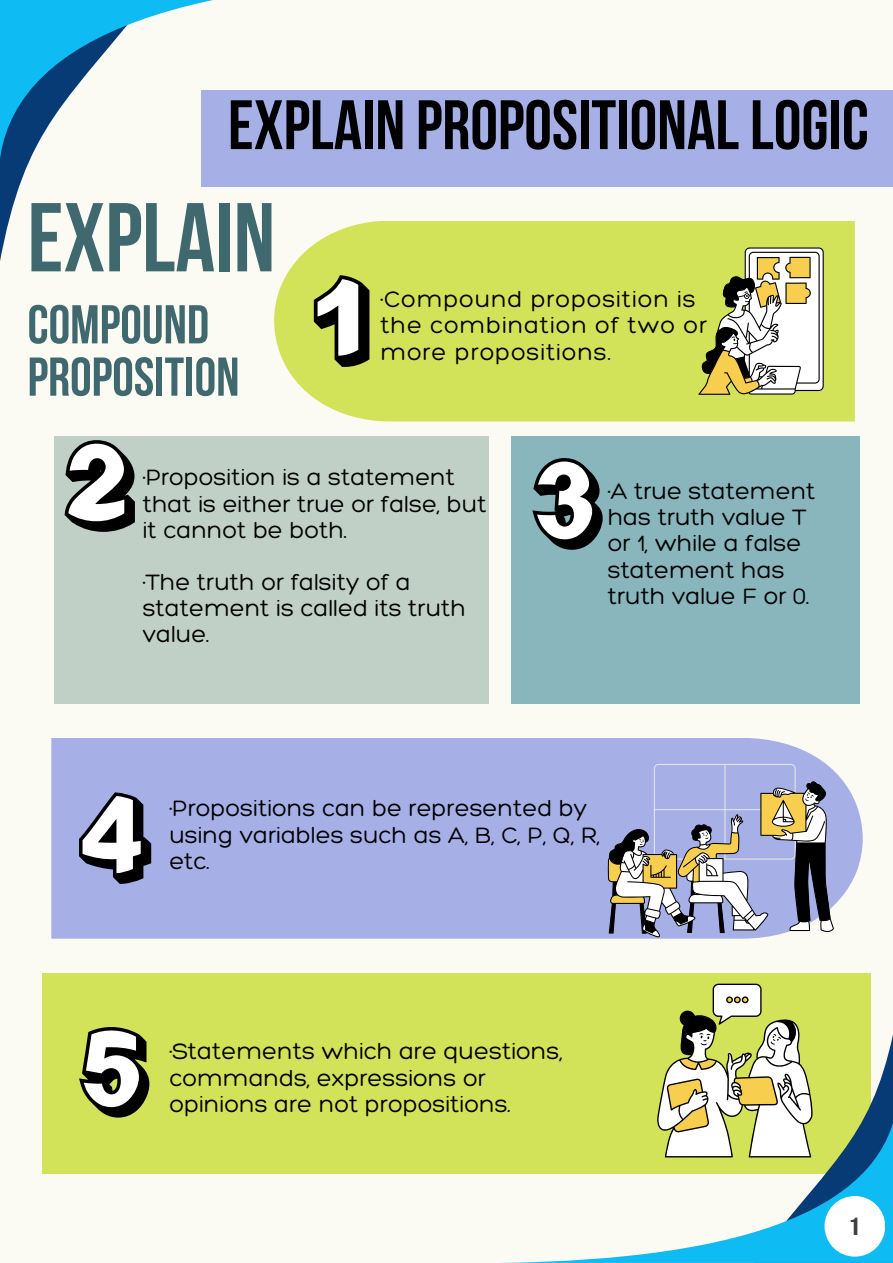
<style>
.page{position:relative;width:893px;height:1263px;background:#fbfbf3}
.page>*{position:absolute;margin:0;border:0;box-sizing:border-box;transform-origin:0 0}
.t1{font:97.5px "Bebas Neue Cyrillic";color:#3f686f}
.t2{font:69.75px "Bebas Neue Cyrillic";color:#000}
.t3{font:54.53px/52.3px "Bebas Neue Cyrillic";color:#3f686f}
.t4{font:300 24.15px/26.4px "Hero";color:#000}
.t5{font:300 24.15px/26.4px "Hero";letter-spacing:.035em;color:#000}
.t6{font:700 24px "Public Sans";color:#404040}
</style>
<div class="page">
<div style="left:43px;top:973px;width:828px;height:201px;background:#d3e359"></div>
<div style="left:202px;top:90px;width:691px;height:96px;background:#a6b0e6"></div>
<div style="left:51px;top:738px;width:811px;height:201px;background:#a6b0e6"></div>
<div style="left:274px;top:221px;width:581px;height:200px;background:#d3e359"></div>
<div style="left:55px;top:436px;width:434px;height:268px;background:#c0d0c7"></div>
<div style="left:511px;top:436px;width:348px;height:268px;background:#89b5bd"></div>
<svg style="left:314px;top:275px;width:55px;height:92px"></svg>
<svg style="left:65px;top:440px;width:70px;height:92px"></svg>
<svg style="left:532px;top:458px;width:70px;height:92px"></svg>
<svg style="left:79px;top:792px;width:73px;height:92px"></svg>
<svg style="left:79px;top:1027px;width:70px;height:90px"></svg>
<svg style="left:608px;top:764px;width:226px;height:173px;background:#a0a3b8"></svg>
<svg style="left:698px;top:247px;width:125px;height:148px"></svg>
<svg style="left:0;top:167px;width:27px;height:94px"></svg>
<svg style="left:0;top:0;width:213px;height:167px"></svg>
<svg style="left:660px;top:984px;width:233px;height:113px"></svg>
<svg style="left:501px;top:1097px;width:392px;height:166px"></svg>
<div style="left:824px;top:1196px;width:61px;height:60px;background:#fff;border-radius:50%"></div>
<h1 class="t2" style="left:228px;top:97px;width:642px">EXPLAIN PROPOSITIONALLOGIC</h1>
<h2 class="t1" style="left:28px;top:198px;width:249px">EXPLAIN</h2>
<h3 class="t3" style="left:28px;top:304px;width:213px">COMPOUND<br>PROPOSITION</h3>
<p class="t5" style="left:380px;top:285px;width:328px">·Compound proposition is the combination of two or more propositions.</p>
<p class="t4" style="left:143px;top:464px;width:345px;line-height:26.2px">·Proposition is a statement that is either true or false, but it cannot be both.</p>
<p class="t4" style="left:143px;top:568px;width:325px;line-height:26.2px">·The truth or falsity of a statement is called its truth value.</p>
<p class="t4" style="left:608px;top:477px;width:209px">·A true statement has truth value T or 1, while a false statement has truth value F or 0.</p>
<h3 class="t4" style="left:169px;top:795px;width:432px">·Propositions can be represented by using variables such as A, B, C, P, Q, R, etc.</h3>
<p class="t4" style="left:169px;top:1037px;width:395px">·Statements which are questions, commands, expressions or opinions are not propositions.</p>
<p class="t6" style="left:849px;top:1212px;width:12px">1</p>
</div>
